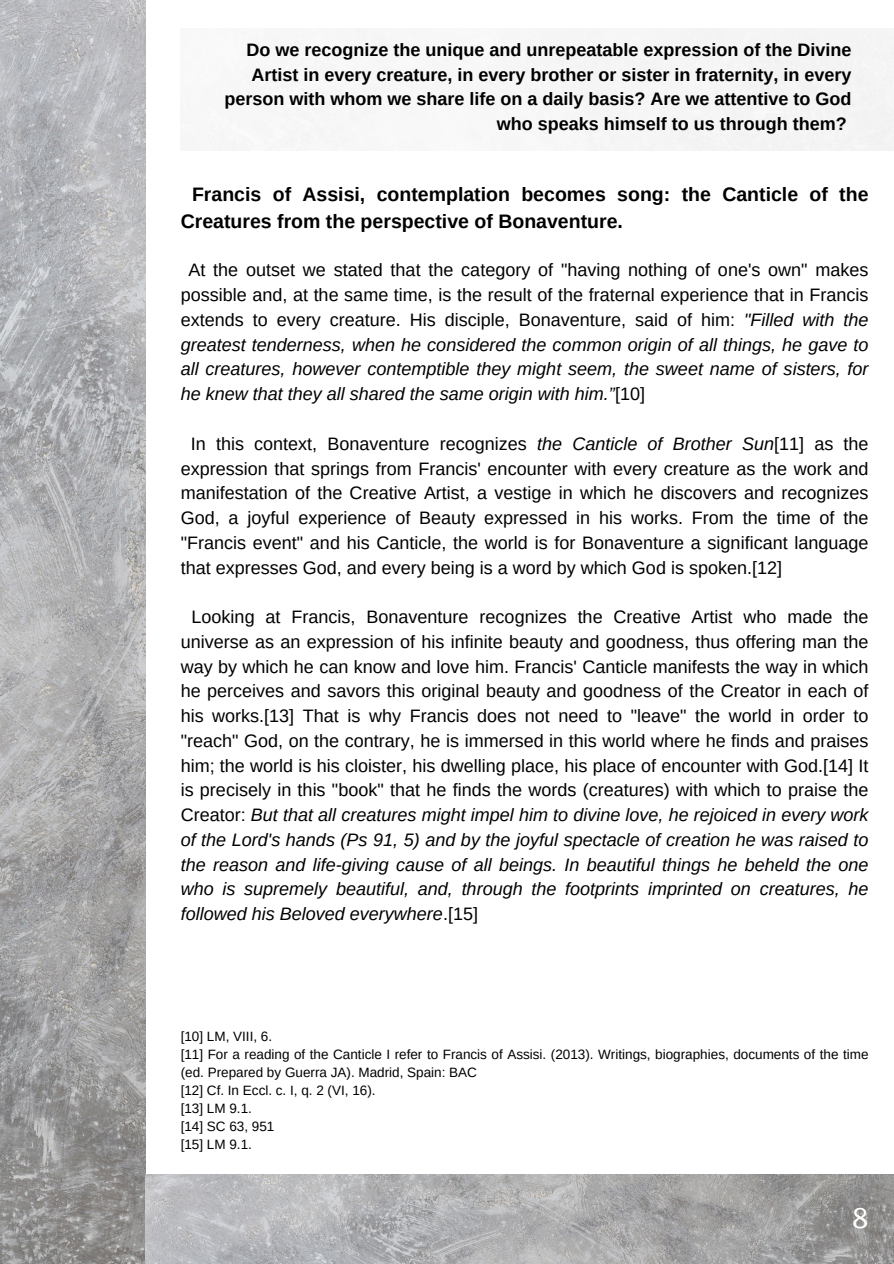
<style>
.page{position:relative;width:894px;height:1264px;background:#fff}
.page>*{position:absolute;margin:0;border:0;box-sizing:border-box;transform-origin:0 0}
.t1{font:27px "Trocchi";color:#fff}
.t2{font:700 19.5px/27px "Arimo";color:#000}
.t3{font:18px/24.8px "Arimo";color:#000;text-align:justify}
.t4{font:700 18px/24.8px "Arimo";color:#000;text-align:right}
.t5{font:13.5px/18px "Arimo";color:#000}
.s1{font-style:italic}
</style>
<div class="page">
<img style="left:0;top:0;width:145px;height:1263px">
<img style="left:145px;top:1174px;width:748px;height:89px">
<p class="t4" style="left:224px;top:37px;width:628px">Do we recognize the unique and unrepeatable expression of the Divine Artist in every creature, in every brother or sister in fraternity, in every person with whom we share life on a daily basis? Are we attentive to God who speaks himself to us through them?</p>
<h2 class="t2" style="left:181px;top:181px;width:689px;text-indent:11px">Francis of Assisi, contemplation becomes song: the Canticle of the<br>Creatures from the perspective of Bonaventure.</h2>
<h2 class="t3" style="left:181px;top:258px;width:689px;text-indent:8px">At the outset we stated that the category of "having nothing of one's own" makes possible and, at the same time, is the result of the fraternal experience that in Francis extends to every creature. His disciple, Bonaventure, said of him: <span class="s1">"Filled with the greatest tenderness, when he considered the common origin of all things, he gave to all creatures, however contemptible they might seem, the sweet name of sisters, for he knew that they all shared the same origin with him.”</span>[10]</h2>
<h2 class="t3" style="left:181px;top:431px;width:689px;text-indent:10px">In this context, Bonaventure recognizes <span class="s1">the Canticle of Brother Sun</span>[11] as the expression that springs from Francis' encounter with every creature as the work and manifestation of the Creative Artist, a vestige in which he discovers and recognizes God, a joyful experience of Beauty expressed in his works. From the time of the "Francis event" and his Canticle, the world is for Bonaventure a significant language that expresses God, and every being is a word by which God is spoken.[12]</h2>
<p class="t3" style="left:181px;top:604px;width:689px;text-indent:11px">Looking at Francis, Bonaventure recognizes the Creative Artist who made the universe as an expression of his infinite beauty and goodness, thus offering man the way by which he can know and love him. Francis' Canticle manifests the way in which he perceives and savors this original beauty and goodness of the Creator in each of his works.[13] That is why Francis does not need to "leave" the world in order to "reach" God, on the contrary, he is immersed in this world where he finds and praises him; the world is his cloister, his dwelling place, his place of encounter with God.[14] It is precisely in this "book" that he finds the words (creatures) with which to praise the Creator: <span class="s1">But that all creatures might impel him to divine love, he rejoiced in every work of the Lord's hands (Ps 91, 5) and by the joyful spectacle of creation he was raised to the reason and life-giving cause of all beings. In beautiful things he beheld the one who is supremely beautiful, and, through the footprints imprinted on creatures, he followed his Beloved everywhere</span>.[15]</p>
<p class="t5" style="left:181px;top:1026px;width:93px">[10] LM, VIII, 6.</p>
<p class="t5" style="left:181px;top:1044px;width:689px">[11] For a reading of the Canticle I refer to Francis of Assisi. (2013). Writings, biographies, documents of the time (ed. Prepared by Guerra JA). Madrid, Spain: BAC</p>
<p class="t5" style="left:181px;top:1080px;width:196px">[12] Cf. In Eccl. c. I, q. 2 (VI, 16).</p>
<p class="t5" style="left:181px;top:1098px;width:73px">[13] LM 9.1.</p>
<p class="t5" style="left:181px;top:1116px;width:95px">[14] SC 63, 951</p>
<h1 class="t5" style="left:181px;top:1134px;width:73px">[15] LM 9.1.</h1>
<h1 class="t1" style="left:852px;top:1200px;width:18px">8</h1>
</div>
